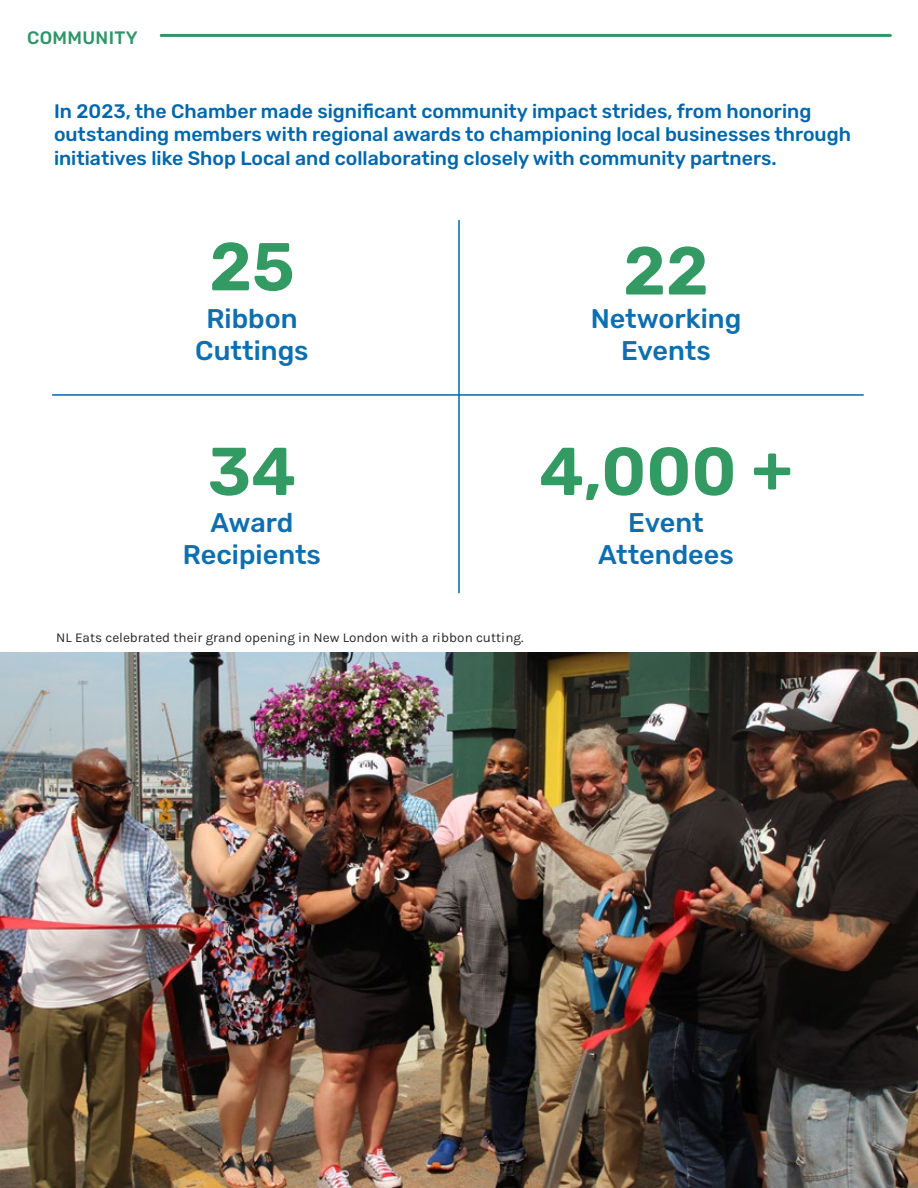
<style>
.page{position:relative;width:918px;height:1188px;background:#fff}
.page>*{position:absolute;margin:0;border:0;box-sizing:border-box;transform-origin:0 0}
.t1{font:600 67.5px "Rubik";color:#329a62}
.t2{font:500 27px/32.4px "Rubik";color:#0d6fb0;text-align:center}
.t3{font:500 19.5px/23.4px "Rubik";color:#0067ac}
.t4{font:500 18px "Rubik";letter-spacing:.02em;color:#2f9669}
.t5{font:13.5px "Karla";color:#292829}
</style>
<div class="page">
<hr style="left:161px;top:34px;width:729px;height:3px;background:#2f9669">
<img style="left:0;top:652px;width:918px;height:536px">
<hr style="left:458px;top:220px;width:2px;height:373px;background:#0067ac">
<hr style="left:53px;top:394px;width:810px;height:2px;background:#0067ac">
<p class="t4" style="left:27px;top:27px;width:112px">COMMUNITY</p>
<p class="t3" style="left:54px;top:100px;width:799px">In 2023, the Chamber made significant community impact strides, from honoring outstanding members with regional awards to championing local businesses through initiatives like Shop Local and collaborating closely with community partners.</p>
<h1 class="t1" style="left:209px;top:228px;width:87px">25</h1>
<h1 class="t1" style="left:623px;top:232px;width:87px">22</h1>
<h2 class="t2" style="left:195px;top:303px;width:115px">Ribbon<br>Cuttings</h2>
<h2 class="t2" style="left:591px;top:303px;width:152px">Networking<br>Events</h2>
<h1 class="t1" style="left:208px;top:432px;width:90px">34</h1>
<h1 class="t1" style="left:539px;top:432px;width:255px">4,000 +</h1>
<h2 class="t2" style="left:183px;top:507px;width:140px">Award<br>Recipients</h2>
<h2 class="t2" style="left:598px;top:507px;width:137px">Event<br>Attendees</h2>
<p class="t5" style="left:56px;top:629px;width:469px">NL Eats celebrated their grand opening in New London with a ribbon cutting.</p>
</div>
